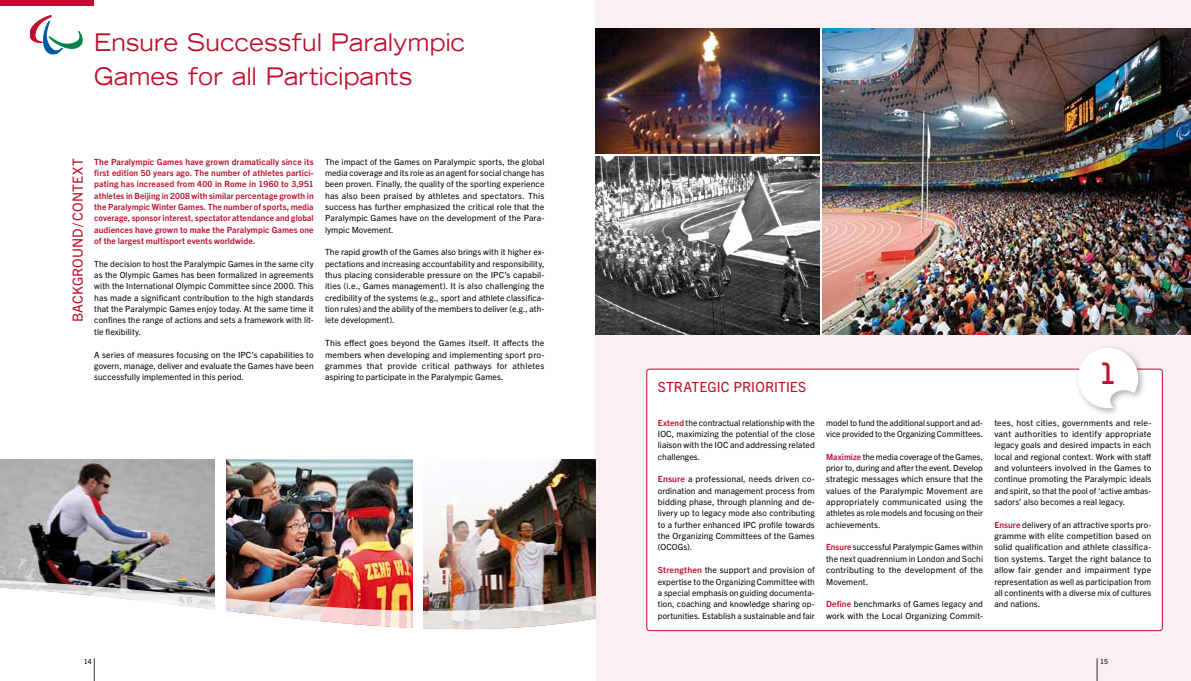
<style>
.page{position:relative;width:1191px;height:681px;background:#fff}
.page>*{position:absolute;margin:0;border:0;box-sizing:border-box;transform-origin:0 0}
.t1{font:30.6px "Gringo Sans Medium Narrow";color:#be0f2e}
.t2{font:expanded 24px/34px "Trade Gothic LH";letter-spacing:.015em;color:#be0f2e;scale:.9 1}
.t3{font:14px "Trade Gothic Next LT Pro";letter-spacing:.005em;color:#be0f2e}
.t4{font:8.5px/11.3px "Trade Gothic Next LT Pro";letter-spacing:.01em;color:#000;text-align:justify}
.t5{font:700 8.5px/11.3px "Trade Gothic Next LT Pro";letter-spacing:.01em;color:#be0f2e;text-align:justify}
.t6{font:7px "Trade Gothic Next LT Pro";color:#000}
.s1{font-weight:700;color:#be0f2e}
</style>
<div class="page">
<div style="left:0;top:0;width:94px;height:6px;background:#be0f2e"></div>
<svg style="left:30px;top:15px;width:53px;height:39px"></svg>
<img style="left:0;top:459px;width:215px;height:115px">
<img style="left:226px;top:459px;width:186px;height:115px">
<img style="left:424px;top:459px;width:171px;height:115px">
<div style="left:595px;top:0;width:596px;height:680px;background:#faeff1"></div>
<div style="left:647px;top:369px;width:515px;height:261px;background:#fff;border-radius:3px"></div>
<div style="left:646px;top:368px;width:516px;height:262px;border:1px solid #be0f2e;border-radius:3px"></div>
<div style="left:1074px;top:344px;width:73px;height:73px;background:#000;opacity:.3"></div>
<svg style="left:1077px;top:348px;width:61px;height:60px"></svg>
<svg style="left:1096px;top:658px;width:1px;height:22px"></svg>
<img style="left:822px;top:28px;width:369px;height:306px">
<img style="left:595px;top:156px;width:224px;height:178px">
<img style="left:595px;top:28px;width:224px;height:125px">
<img style="left:0;top:574px;width:595px;height:56px">
<h2 class="t2" style="left:94px;top:25px;width:414px">Ensure Successful Paralympic<br>Games for all Participants</h2>
<h3 class="t3" style="left:68px;top:322px;width:165px;rotate:-90deg">BACKGROUND / CONTEXT</h3>
<p class="t5" style="left:94px;top:155px;width:221px">The Paralympic Games have grown dramatically since its first edition 50 years ago. The number of athletes partici&shy;pating has increased from 400 in Rome in 1960 to 3,951 athletes in Beijing in 2008 with similar percentage growth in the Paralympic Winter Games. The number of sports, media coverage, sponsor interest, spectator attendance and global audiences have grown to make the Paralympic Games one of the largest multisport events worldwide.</p>
<p class="t4" style="left:94px;top:257px;width:221px">The decision to host the Paralympic Games in the same city as the Olympic Games has been formalized in agreements with the International Olympic Committee since 2000. This has made a significant contribution to the high standards that the Paralympic Games enjoy today. At the same time it confines the range of actions and sets a framework with lit&shy;tle flexibility.</p>
<p class="t4" style="left:94px;top:348px;width:221px">A series of measures focusing on the IPC’s capabilities to govern, manage, deliver and evaluate the Games have been successfully implemented in this period.</p>
<p class="t4" style="left:325px;top:155px;width:221px">The impact of the Games on Paralympic sports, the global media coverage and its role as an agent for social change has been proven. Finally, the quality of the sporting experience has also been praised by athletes and spectators. This success has further emphasized the critical role that the Paralympic Games have on the development of the Para&shy;lympic Movement.</p>
<p class="t4" style="left:325px;top:246px;width:221px">The rapid growth of the Games also brings with it higher ex&shy;pectations and increasing accountability and responsibility, thus placing considerable pressure on the IPC’s capabil&shy;ities (i.e., Games management). It is also challenging the credibility of the systems (e.g., sport and athlete classifica&shy;tion rules) and the ability of the members to deliver (e.g., ath&shy;lete development).</p>
<p class="t4" style="left:325px;top:337px;width:221px">This effect goes beyond the Games itself. It affects the members when developing and implementing sport pro&shy;grammes that provide critical pathways for athletes aspiring to participate in the Paralympic Games.</p>
<p class="t6" style="left:84px;top:656px;width:9px">14</p>
<h3 class="t3" style="left:658px;top:376px;width:150px">STRATEGIC PRIORITIES</h3>
<p class="t4" style="left:658px;top:416px;width:158px"><span class="s1">Extend</span> the contractual relationship with the IOC, maximizing the potential of the close liaison with the IOC and addressing related challenges.</p>
<p class="t4" style="left:658px;top:473px;width:158px"><span class="s1">Ensure</span> a professional, needs driven co&shy;ordination and management process from bidding phase, through planning and de&shy;livery up to legacy mode also contributing to a further enhanced IPC profile towards the Organizing Committees of the Games (OCOGs).</p>
<p class="t4" style="left:658px;top:563px;width:158px"><span class="s1">Strengthen</span> the support and provision of expertise to the Organizing Committee with a special emphasis on guiding documenta&shy;tion, coaching and knowledge sharing op&shy;portunities. Establish a sustainable and fair</p>
<p class="t4" style="left:826px;top:416px;width:158px">model to fund the additional support and ad&shy;vice provided to the Organizing Committees.</p>
<p class="t4" style="left:826px;top:450px;width:158px"><span class="s1">Maximize</span> the media coverage of the Games, prior to, during and after the event. Develop strategic messages which ensure that the values of the Paralympic Movement are appropriately communicated using the athletes as role models and focusing on their achievements.</p>
<p class="t4" style="left:826px;top:541px;width:158px"><span class="s1">Ensure</span> successful Paralympic Games within the next quadrennium in London and Sochi contributing to the development of the Movement.</p>
<p class="t4" style="left:826px;top:597px;width:158px"><span class="s1">Define</span> benchmarks of Games legacy and work with the Local Organizing Commit-</p>
<h1 class="t1" style="left:1100px;top:356px;width:17px">1</h1>
<p class="t4" style="left:994px;top:416px;width:158px">tees, host cities, governments and rele&shy;vant authorities to identify appropriate legacy goals and desired impacts in each local and regional context. Work with staff and volunteers involved in the Games to continue promoting the Paralympic ideals and spirit, so that the pool of ‘active ambas&shy;sadors’ also becomes a real legacy.</p>
<p class="t4" style="left:994px;top:518px;width:158px"><span class="s1">Ensure</span> delivery of an attractive sports pro&shy;gramme with elite competition based on solid qualification and athlete classifica&shy;tion systems. Target the right balance to allow fair gender and impairment type representation as well as participation from all continents with a diverse mix of cultures and nations.</p>
<p class="t6" style="left:1100px;top:656px;width:9px">15</p>
</div>
